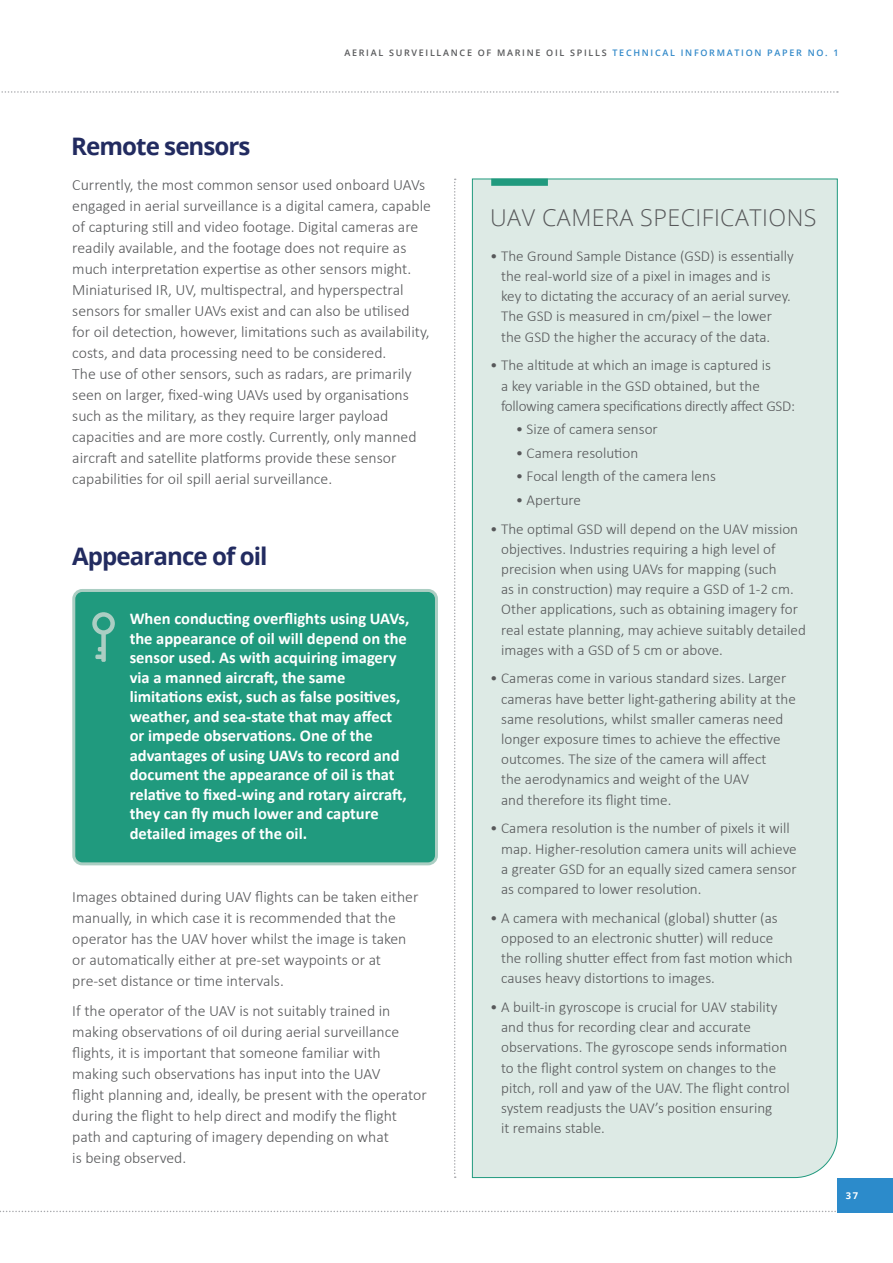
<style>
.page{position:relative;width:893px;height:1263px;background:#fff}
.page>*{position:absolute;margin:0;border:0;box-sizing:border-box;transform-origin:0 0}
.t1{font:700 24.15px "Open Sans";letter-spacing:-.04em;color:#222b60}
.t2{font:300 23.25px "Open Sans";letter-spacing:.02em;color:#57585a}
.t3{font:700 16.5px/19.5px "Calibri";color:#fff}
.t4{font:300 15.75px/21px "Calibri";color:#57585a}
.t5{font:300 15.15px/20.2px "Calibri";color:#57585a}
.t6{font:700 9.3px "Open Sans";color:#fff}
.t7{font:600 9px "Open Sans";letter-spacing:.19em;color:#57585a}
.s1{color:#3289c9}
</style>
<div class="page">
<svg style="left:1px;top:91px;width:837px;height:2px"></svg>
<svg style="left:0;top:1211px;width:838px;height:1px"></svg>
<div style="left:838px;top:1178px;width:55px;height:34px;background:#2c8bcb"></div>
<div style="left:74px;top:590px;width:362px;height:274px;background:#209a7e;border-radius:9px"></div>
<div style="left:72px;top:589px;width:366px;height:276px;border:3px solid #abcec3;border-radius:9px"></div>
<svg style="left:454px;top:179px;width:2px;height:999px"></svg>
<div style="left:472px;top:178px;width:366px;height:1000px;background:#ddeae5"></div>
<div style="left:491px;top:179px;width:57px;height:7px;background:#209a7e"></div>
<svg style="left:92px;top:612px;width:23px;height:50px"></svg>
<p class="t7" style="left:344px;top:46px;width:496px">AERIAL SURVEILLANCE OF MARINE OIL SPILLS <span class="s1">TECHNICAL INFORMATION PAPER NO. 1</span></p>
<p class="t1" style="left:71px;top:129px;width:181px">Remote sensors</p>
<p class="t4" style="left:72px;top:175px;width:360px">Currently, the most common sensor used onboard UAVs engaged in aerial surveillance is a digital camera, capable of capturing still and video footage. Digital cameras are readily available, and the footage does not require as much interpretation expertise as other sensors might.<br>Miniaturised IR, UV, multispectral, and hyperspectral sensors for smaller UAVs exist and can also be utilised for oil detection, however, limitations such as availability, costs, and data processing need to be considered.<br>The use of other sensors, such as radars, are primarily seen on larger, fixed-wing UAVs used by organisations such as the military, as they require larger payload capacities and are more costly. Currently, only manned aircraft and satellite platforms provide these sensor capabilities for oil spill aerial surveillance.</p>
<p class="t1" style="left:72px;top:539px;width:197px">Appearance of oil</p>
<p class="t3" style="left:130px;top:608px;width:281px">When conducting overflights using UAVs, the appearance of oil will depend on the sensor used. As with acquiring imagery via a manned aircraft, the same limitations exist, such as false positives, weather, and sea-state that may affect or impede observations. One of the advantages of using UAVs to record and document the appearance of oil is that relative to fixed-wing and rotary aircraft, they can fly much lower and capture detailed images of the oil.</p>
<p class="t4" style="left:72px;top:886px;width:348px">Images obtained during UAV flights can be taken either manually, in which case it is recommended that the operator has the UAV hover whilst the image is taken or automatically either at pre-set waypoints or at pre-set distance or time intervals.</p>
<p class="t4" style="left:72px;top:1000px;width:356px">If the operator of the UAV is not suitably trained in making observations of oil during aerial surveillance flights, it is important that someone familiar with making such observations has input into the UAV<br>flight planning and, ideally, be present with the operator during the flight to help direct and modify the flight path and capturing of imagery depending on what<br>is being observed.</p>
<p class="t2" style="left:490px;top:202px;width:328px">UAV CAMERA SPECIFICATIONS</p>
<p class="t5" style="left:501px;top:246px;width:294px;text-indent:-11px">• The Ground Sample Distance (GSD) is essentially the real-world size of a pixel in images and is key to dictating the accuracy of an aerial survey.<br>The GSD is measured in cm/pixel – the lower the GSD the higher the accuracy of the data.</p>
<p class="t5" style="left:501px;top:355px;width:295px;text-indent:-11px">• The altitude at which an image is captured is<br>a key variable in the GSD obtained, but the following camera specifications directly affect GSD:</p>
<p class="t5" style="left:516px;top:419px;width:144px">• Size of camera sensor</p>
<p class="t5" style="left:516px;top:442px;width:124px">• Camera resolution</p>
<p class="t5" style="left:516px;top:466px;width:202px">• Focal length of the camera lens</p>
<p class="t5" style="left:516px;top:489px;width:67px">• Aperture</p>
<p class="t5" style="left:501px;top:518px;width:306px;text-indent:-11px">• The optimal GSD will depend on the UAV mission objectives. Industries requiring a high level of precision when using UAVs for mapping (such<br>as in construction) may require a GSD of 1-2 cm.<br>Other applications, such as obtaining imagery for real estate planning, may achieve suitably detailed images with a GSD of 5 cm or above.</p>
<p class="t5" style="left:501px;top:668px;width:296px;text-indent:-11px">• Cameras come in various standard sizes. Larger cameras have better light-gathering ability at the same resolutions, whilst smaller cameras need longer exposure times to achieve the effective outcomes. The size of the camera will affect<br>the aerodynamics and weight of the UAV<br>and therefore its flight time.</p>
<p class="t5" style="left:501px;top:818px;width:297px;text-indent:-11px">• Camera resolution is the number of pixels it will map. Higher-resolution camera units will achieve a greater GSD for an equally sized camera sensor as compared to lower resolution.</p>
<p class="t5" style="left:501px;top:907px;width:293px;text-indent:-11px">• A camera with mechanical (global) shutter (as opposed to an electronic shutter) will reduce the rolling shutter effect from fast motion which causes heavy distortions to images.</p>
<p class="t5" style="left:501px;top:997px;width:290px;text-indent:-11px">• A built-in gyroscope is crucial for UAV stability and thus for recording clear and accurate observations. The gyroscope sends information to the flight control system on changes to the pitch, roll and yaw of the UAV. The flight control system readjusts the UAV’s position ensuring<br>it remains stable.</p>
<p class="t6" style="left:846px;top:1189px;width:14px">37</p>
</div>
